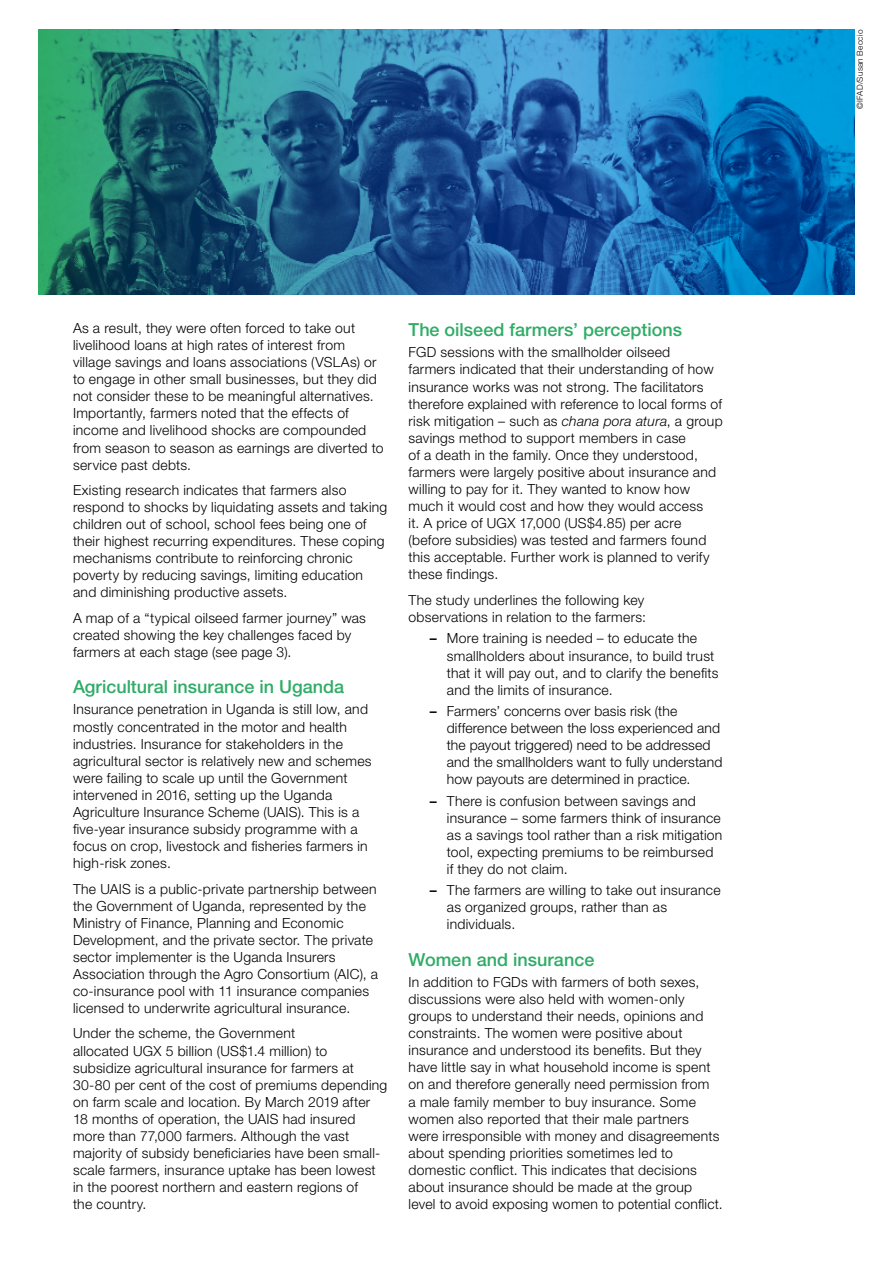
<style>
.page{position:relative;width:893px;height:1263px;background:#fff}
.page>*{position:absolute;margin:0;border:0;box-sizing:border-box;transform-origin:0 0}
.Subtitle_text{font:500 18px "Helvetica Neue LT Std";color:#2fac66}
._05Text{font:300 13.95px/17.1px "Helvetica Neue LT Std";letter-spacing:.02em;color:#000}
.credit{font:300 8.25px "Helvetica Neue LT Std";letter-spacing:.035em;color:#000}
.s1{font-style:italic}
.s2{font-weight:500}
</style>
<div class="page">
<img style="left:38px;top:30px;width:817px;height:265px">
<p class="_05Text" style="left:73px;top:319px;width:312px">As a result, they were often forced to take out livelihood loans at high rates of interest from village savings and loans associations (VSLAs) or to engage in other small businesses, but they did not consider these to be meaningful alternatives.<br>Importantly, farmers noted that the effects of income and livelihood shocks are compounded from season to season as earnings are diverted to service past debts.</p>
<p class="_05Text" style="left:73px;top:481px;width:316px">Existing research indicates that farmers also respond to shocks by liquidating assets and taking children out of school, school fees being one of their highest recurring expenditures. These coping mechanisms contribute to reinforcing chronic poverty by reducing savings, limiting education and diminishing productive assets.</p>
<p class="_05Text" style="left:73px;top:609px;width:294px">A map of a “typical oilseed farmer journey” was created showing the key challenges faced by farmers at each stage (see page 3).</p>
<p class="Subtitle_text" style="left:73px;top:676px;width:273px">Agricultural insurance in Uganda</p>
<p class="_05Text" style="left:73px;top:701px;width:300px">Insurance penetration in Uganda is still low, and mostly concentrated in the motor and health industries. Insurance for stakeholders in the agricultural sector is relatively new and schemes were failing to scale up until the Government intervened in 2016, setting up the Uganda Agriculture Insurance Scheme (UAIS). This is a five-year insurance subsidy programme with a focus on crop, livestock and fisheries farmers in high-risk zones.</p>
<p class="_05Text" style="left:73px;top:880px;width:307px">The UAIS is a public-private partnership between the Government of Uganda, represented by the Ministry of Finance, Planning and Economic Development, and the private sector. The private sector implementer is the Uganda Insurers Association through the Agro Consortium (AIC), a co-insurance pool with 11 insurance companies licensed to underwrite agricultural insurance.</p>
<p class="_05Text" style="left:73px;top:1025px;width:316px">Under the scheme, the Government<br>allocated UGX 5 billion (US$1.4 million) to subsidize agricultural insurance for farmers at 30‑80 per cent of the cost of premiums depending on farm scale and location. By March 2019 after 18 months of operation, the UAIS had insured more than 77,000 farmers. Although the vast majority of subsidy beneficiaries have been small&shy;scale farmers, insurance uptake has been lowest in the poorest northern and eastern regions of<br>the country.</p>
<p class="Subtitle_text" style="left:409px;top:319px;width:275px">The oilseed farmers’ perceptions</p>
<p class="_05Text" style="left:409px;top:344px;width:316px">FGD sessions with the smallholder oilseed<br>farmers indicated that their understanding of how insurance works was not strong. The facilitators therefore explained with reference to local forms of risk mitigation – such as <span class="s1">chana pora atura</span>, a group savings method to support members in case<br>of a death in the family. Once they understood, farmers were largely positive about insurance and willing to pay for it. They wanted to know how much it would cost and how they would access<br>it. A price of UGX 17,000 (US$4.85) per acre (before subsidies) was tested and farmers found this acceptable. Further work is planned to verify these findings.</p>
<p class="_05Text" style="left:409px;top:591px;width:239px">The study underlines the following key observations in relation to the farmers:</p>
<p class="_05Text" style="left:447px;top:630px;width:273px;text-indent:-17px"><span class="s2">–</span> More training is needed – to educate the smallholders about insurance, to build trust that it will pay out, and to clarify the benefits and the limits of insurance.</p>
<p class="_05Text" style="left:447px;top:702px;width:277px;text-indent:-17px"><span class="s2">–</span> Farmers’ concerns over basis risk (the difference between the loss experienced and the payout triggered) need to be addressed and the smallholders want to fully understand how payouts are determined in practice.</p>
<p class="_05Text" style="left:447px;top:792px;width:277px;text-indent:-17px"><span class="s2">–</span> There is confusion between savings and insurance – some farmers think of insurance as a savings tool rather than a risk mitigation tool, expecting premiums to be reimbursed if they do not claim.</p>
<p class="_05Text" style="left:447px;top:881px;width:275px;text-indent:-17px"><span class="s2">–</span> The farmers are willing to take out insurance as organized groups, rather than as individuals.</p>
<p class="Subtitle_text" style="left:409px;top:948px;width:187px">Women and insurance</p>
<p class="_05Text" style="left:409px;top:973px;width:316px">In addition to FGDs with farmers of both sexes, discussions were also held with women-only groups to understand their needs, opinions and constraints. The women were positive about insurance and understood its benefits. But they have little say in what household income is spent on and therefore generally need permission from<br>a male family member to buy insurance. Some women also reported that their male partners<br>were irresponsible with money and disagreements about spending priorities sometimes led to domestic conflict. This indicates that decisions about insurance should be made at the group<br>level to avoid exposing women to potential conflict.</p>
<p class="credit" style="left:855px;top:109px;width:81px;rotate:-90deg">©IFAD/Susan Beccio</p>
</div>
